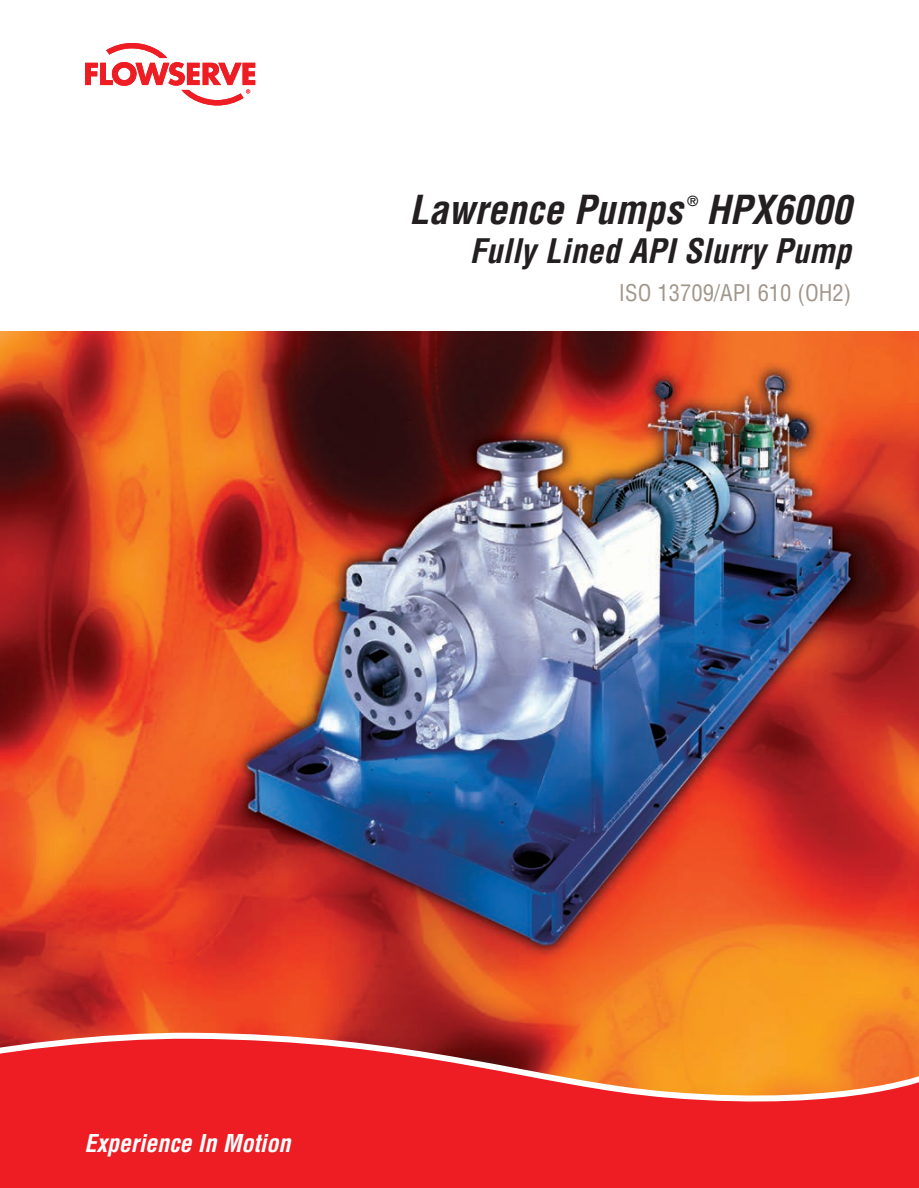
<style>
.page{position:relative;width:919px;height:1188px;background:#fff}
.page>*{position:absolute;margin:0;border:0;box-sizing:border-box;transform-origin:0 0}
.PB-Brochure_Title{font:italic 700 condensed 39px "Helvetica LT Std";color:#231f20}
.PB-Brochure_Sub_Titl{font:italic 700 condensed 33px "Helvetica LT Std";color:#231f20}
.t1{font:italic 700 condensed 24px "Helvetica LT Std";letter-spacing:-.005em;color:#fff}
.PB-Brochure_Sub_Titl-2{font:condensed 22.5px "Helvetica LT Std";color:#a1968b}
.PB-Brochure_Title-2{font:700 condensed 13.65px "Helvetica LT Std";color:#231f20}
</style>
<div class="page">
<img style="left:0;top:332px;width:918px;height:700px">
<svg style="left:85px;top:43px;width:170px;height:62px"></svg>
<svg style="left:0;top:1032px;width:918px;height:6px;background:#dd7042"></svg>
<svg style="left:0;top:1038px;width:918px;height:150px;background:#ec332a"></svg>
<p class="PB-Brochure_Title" style="left:409px;top:185px;width:274px">Lawrence Pumps</p>
<p class="PB-Brochure_Title-2" style="left:687px;top:192px;width:13px">®</p>
<p class="PB-Brochure_Title" style="left:706px;top:185px;width:147px">HPX6000</p>
<p class="PB-Brochure_Sub_Titl" style="left:469px;top:230px;width:383px">Fully Lined API Slurry Pump</p>
<p class="PB-Brochure_Sub_Titl-2" style="left:619px;top:278px;width:234px">ISO 13709/API 610 (OH2)</p>
<p class="t1" style="left:85px;top:1128px;width:207px">Experience In Motion</p>
</div>
